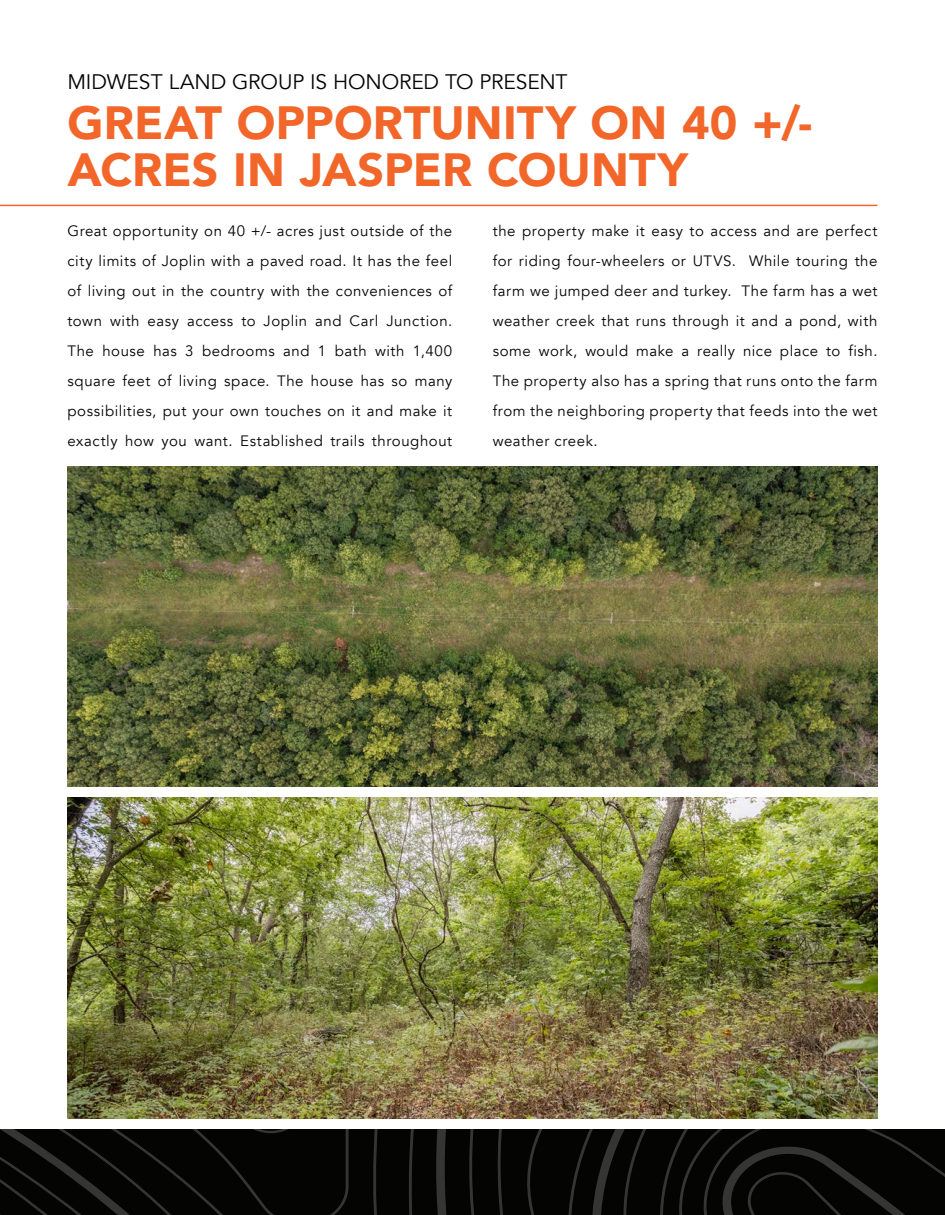
<style>
.page{position:relative;width:945px;height:1215px;background:#fff}
.page>*{position:absolute;margin:0;border:0;box-sizing:border-box;transform-origin:0 0}
.t1{font:900 46.5px/46.5px "Avenir";letter-spacing:.005em;color:#f2662a}
.t2{font:21px "Avenir";letter-spacing:-.005em;color:#040503}
.t3{font:15px/30px "Avenir";letter-spacing:.035em;color:#040503;text-align:justify}
</style>
<div class="page">
<hr style="left:0;top:205px;width:878px;height:1px;background:#f2662a">
<svg style="left:0;top:1130px;width:945px;height:85px;background:#090a08"></svg>
<img style="left:68px;top:798px;width:810px;height:320px">
<img style="left:68px;top:466px;width:810px;height:320px">
<p class="t2" style="left:68px;top:69px;width:502px">MIDWEST LAND GROUP IS HONORED TO PRESENT</p>
<p class="t1" style="left:68px;top:99px;width:746px">GREAT OPPORTUNITY ON 40 +/-<br>ACRES IN JASPER COUNTY</p>
<p class="t3" style="left:68px;top:216px;width:386px">Great opportunity on 40 +/- acres just outside of the city limits of Joplin with a paved road. It has the feel of living out in the country with the conveniences of town with easy access to Joplin and Carl Junction.<br>The house has 3 bedrooms and 1 bath with 1,400 square feet of living space. The house has so many possibilities, put your own touches on it and make it exactly how you want. Established trails throughout</p>
<p class="t3" style="left:493px;top:216px;width:386px">the property make it easy to access and are perfect for riding four-wheelers or UTVS. While touring the farm we jumped deer and turkey. The farm has a wet weather creek that runs through it and a pond, with some work, would make a really nice place to fish.<br>The property also has a spring that runs onto the farm from the neighboring property that feeds into the wet weather creek.</p>
</div>
